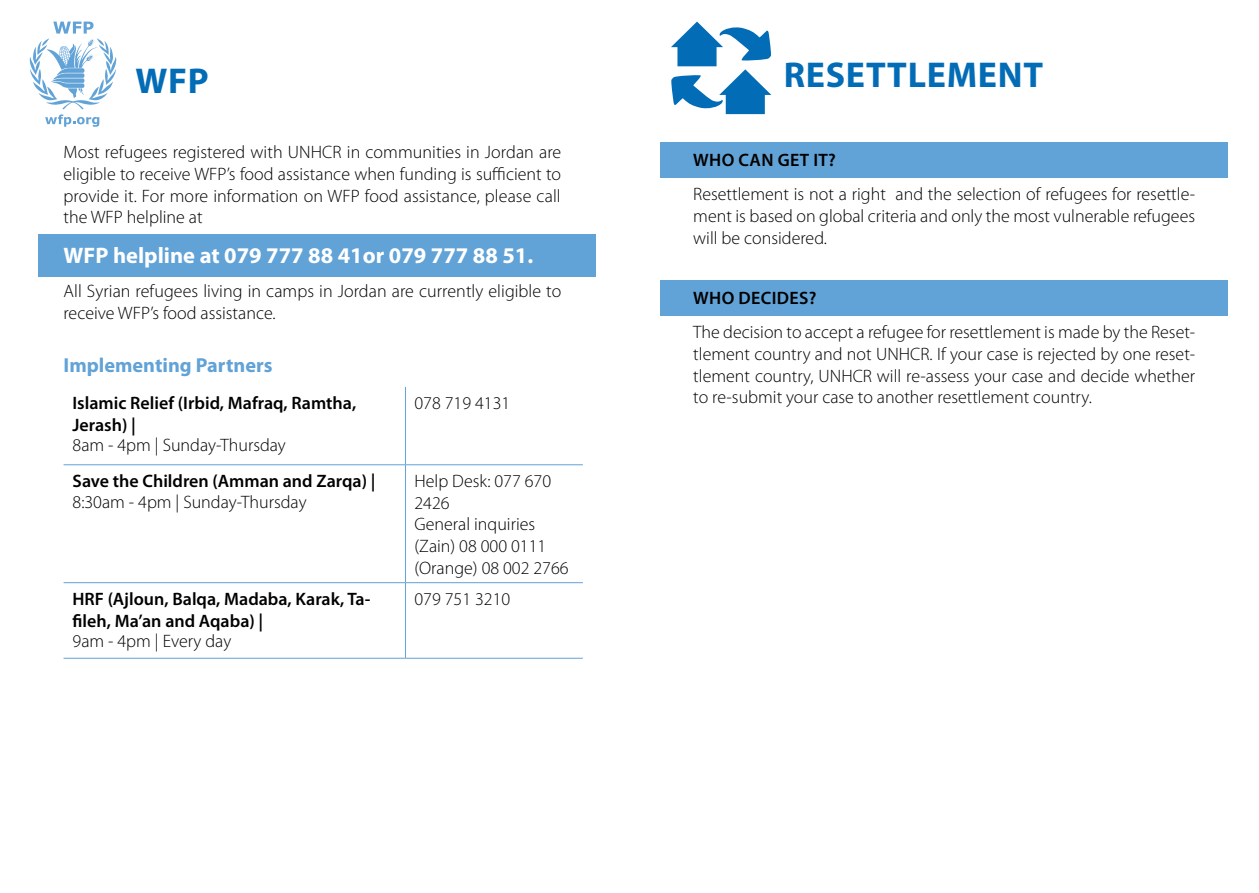
<style>
.page{position:relative;width:1259px;height:893px;background:#fff}
.page>*{position:absolute;margin:0;border:0;box-sizing:border-box;transform-origin:0 0}
.t1{font:700 36px "Myriad Pro";color:#036cb6}
.t2{font:700 22.5px "Myriad Pro";color:#fff}
.t3{font:700 20.25px "Myriad Pro";color:#61a2d7}
.t4{font:300 18px/21.6px "Myriad Pro";color:#000;text-align:justify}
.t5{font:600 18px/21.6px "Myriad Pro";color:#000}
</style>
<div class="page">
<div style="left:660px;top:143px;width:568px;height:35px;background:#61a2d7"></div>
<div style="left:660px;top:281px;width:568px;height:35px;background:#61a2d7"></div>
<svg style="left:30px;top:22px;width:86px;height:105px"></svg>
<div style="left:38px;top:234px;width:557px;height:42px;background:#61a2d7"></div>
<hr style="left:405px;top:387px;width:1px;height:77px;background:#61a2d7">
<hr style="left:64px;top:464px;width:341px;height:1px;background:#61a2d7">
<hr style="left:405px;top:464px;width:178px;height:1px;background:#61a2d7">
<hr style="left:405px;top:465px;width:1px;height:117px;background:#61a2d7">
<hr style="left:64px;top:582px;width:341px;height:1px;background:#61a2d7">
<hr style="left:405px;top:582px;width:178px;height:1px;background:#61a2d7">
<hr style="left:405px;top:583px;width:1px;height:75px;background:#61a2d7">
<hr style="left:64px;top:658px;width:341px;height:1px;background:#61a2d7">
<hr style="left:405px;top:658px;width:178px;height:1px;background:#61a2d7">
<svg style="left:671px;top:22px;width:100px;height:92px"></svg>
<h1 class="t1" style="left:135px;top:58px;width:75px">WFP</h1>
<p class="t4" style="left:64px;top:142px;width:499px">Most refugees registered with UNHCR in communities in Jordan are eligible to receive WFP’s food assistance when funding is sufficient to provide it. For more information on WFP food assistance, please call the WFP helpline at</p>
<p class="t2" style="left:64px;top:241px;width:471px">WFP helpline at 079 777 88 41or 079 777 88 51.</p>
<p class="t4" style="left:64px;top:281px;width:499px">All Syrian refugees living in camps in Jordan are currently eligible to receive WFP’s food assistance.</p>
<p class="t3" style="left:64px;top:351px;width:210px">Implementing Partners</p>
<p class="t5" style="left:73px;top:392px;width:285px">Islamic Relief (Irbid, Mafraq, Ramtha,<br>Jerash) |</p>
<p class="t4" style="left:73px;top:435px;width:215px">8am - 4pm | Sunday-Thursday</p>
<p class="t4" style="left:414px;top:393px;width:97px">078 719 4131</p>
<p class="t5" style="left:73px;top:470px;width:304px">Save the Children (Amman and Zarqa) |</p>
<p class="t4" style="left:73px;top:491px;width:235px">8:30am - 4pm | Sunday-Thursday</p>
<p class="t5" style="left:73px;top:588px;width:299px">HRF (Ajloun, Balqa, Madaba, Karak, Ta&shy;fileh, Ma’an and Aqaba) |</p>
<p class="t4" style="left:73px;top:630px;width:160px">9am - 4pm | Every day</p>
<p class="t4" style="left:414px;top:471px;width:156px;text-align:left">Help Desk: 077 670<br>2426<br>General inquiries (Zain) 08 000 0111 (Orange) 08 002 2766</p>
<p class="t4" style="left:414px;top:589px;width:97px">079 751 3210</p>
<h1 class="t1" style="left:783px;top:51px;width:45px">Resettlement</h1>
<p class="t5" style="left:693px;top:149px;width:58px">who can</p>
<p class="t5" style="left:777px;top:149px;width:12px">get</p>
<p class="t5" style="left:813px;top:149px;width:24px">it ?</p>
<p class="t4" style="left:693px;top:184px;width:503px">Resettlement is not a right and the selection of refugees for resettle&shy;ment is based on global criteria and only the most vulnerable refugees will be considered.</p>
<p class="t5" style="left:693px;top:287px;width:56px">who decides</p>
<p class="t5" style="left:808px;top:287px;width:9px">?</p>
<p class="t4" style="left:693px;top:322px;width:503px">The decision to accept a refugee for resettlement is made by the Reset&shy;tlement country and not UNHCR. If your case is rejected by one reset&shy;tlement country, UNHCR will re-assess your case and decide whether to re-submit your case to another resettlement country.</p>
</div>
